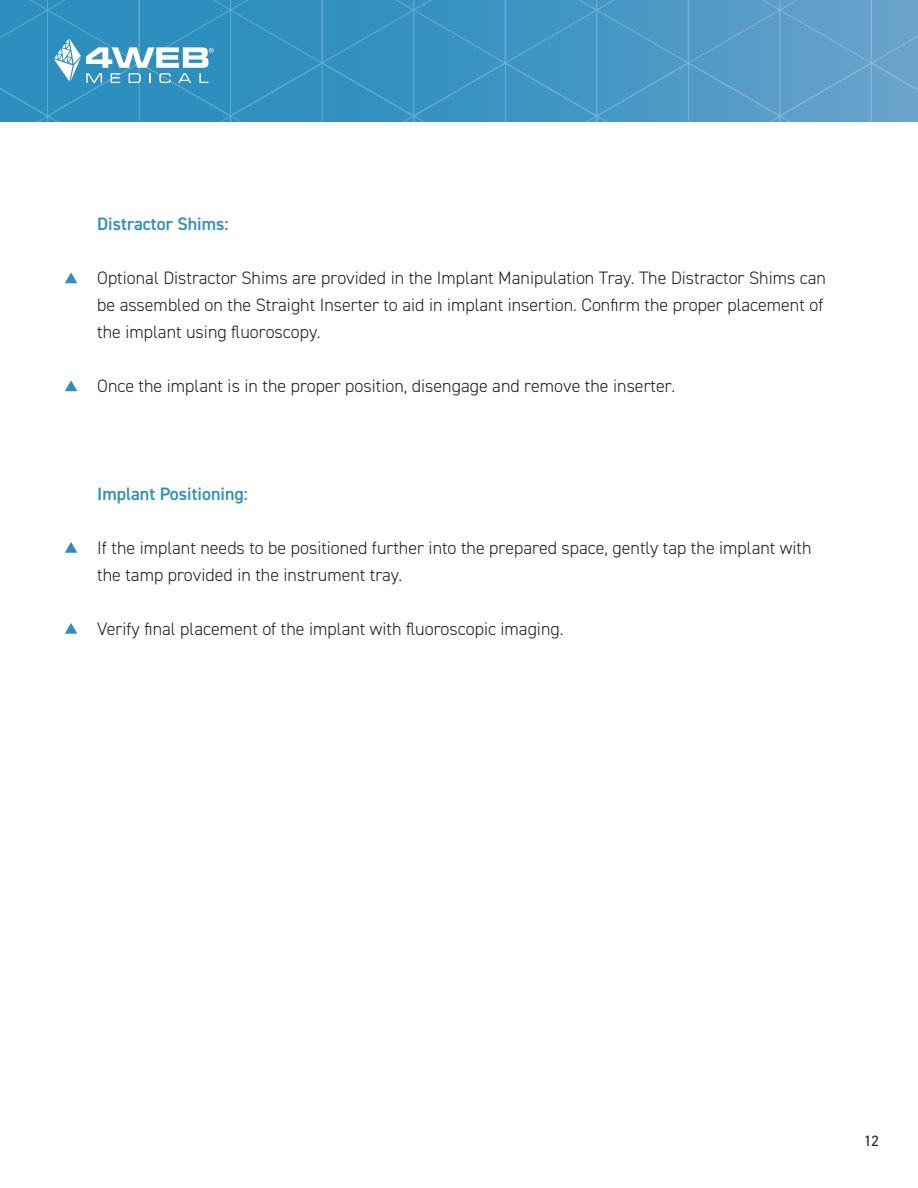
<style>
.page{position:relative;width:918px;height:1188px;background:#fff}
.page>*{position:absolute;margin:0;border:0;box-sizing:border-box;transform-origin:0 0}
.t1{font:300 18px/27px "DIN2014";color:#231f20}
.t2{font:600 18px "DIN2014";color:#308ebe}
.t3{font:15px "DIN2014";color:#231f20}
</style>
<div class="page">
<svg style="left:0;top:0;width:918px;height:122px;background:#4397c4"></svg>
<svg style="left:65px;top:272px;width:12px;height:11px"></svg>
<svg style="left:65px;top:542px;width:12px;height:11px"></svg>
<svg style="left:65px;top:380px;width:12px;height:11px"></svg>
<svg style="left:65px;top:623px;width:12px;height:11px"></svg>
<p class="t2" style="left:97px;top:212px;width:133px">Distractor Shims:</p>
<p class="t1" style="left:97px;top:264px;width:730px">Optional Distractor Shims are provided in the Implant Manipulation Tray. The Distractor Shims can be assembled on the Straight Inserter to aid in implant insertion. Confirm the proper placement of the implant using fluoroscopy.</p>
<p class="t1" style="left:97px;top:372px;width:580px">Once the implant is in the proper position, disengage and remove the inserter.</p>
<p class="t2" style="left:97px;top:482px;width:152px">Implant Positioning:</p>
<p class="t1" style="left:97px;top:534px;width:716px">If the implant needs to be positioned further into the prepared space, gently tap the implant with the tamp provided in the instrument tray.</p>
<p class="t1" style="left:97px;top:615px;width:468px">Verify final placement of the implant with fluoroscopic imaging.</p>
<p class="t3" style="left:864px;top:1131px;width:16px">12</p>
</div>
